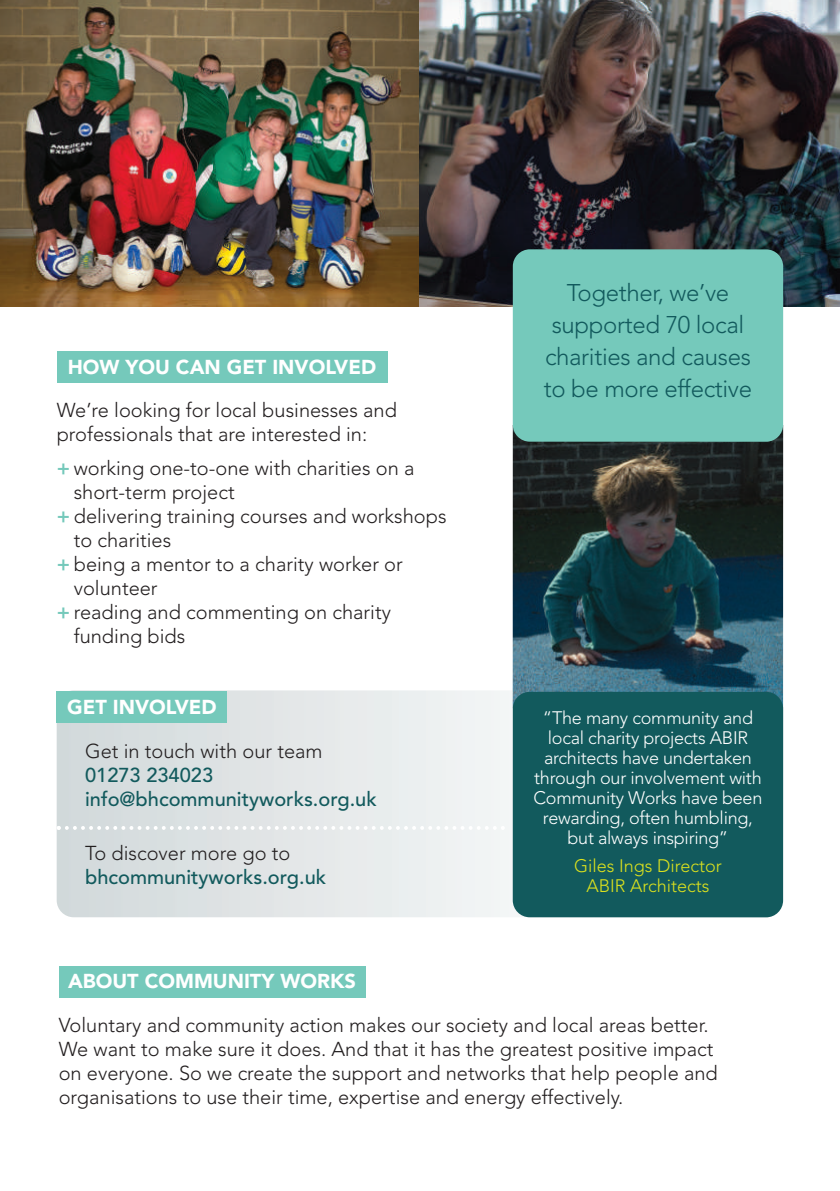
<style>
.page{position:relative;width:840px;height:1191px;background:#fff}
.page>*{position:absolute;margin:0;border:0;box-sizing:border-box;transform-origin:0 0}
.t1{font:300 24px/32px "Avenir";letter-spacing:-.015em;color:#125a5d;text-align:center}
.t2{font:300 20px/24px "Avenir";color:#231f20}
.t3{font:500 20px/24px "Avenir";color:#125a5d}
.t4{font:900 20px "Avenir";color:#fff}
.t5{font:300 18px/20px "Avenir";letter-spacing:-.015em;color:#fff;text-align:center}
.t6{font:300 18px/20px "Avenir";color:#dbe11e;text-align:center}
.s1{font-weight:800;color:#75c9bb}
</style>
<div class="page">
<svg style="left:57px;top:690px;width:571px;height:227px"></svg>
<img style="left:512px;top:429px;width:270px;height:276px">
<img style="left:1px;top:0;width:419px;height:306px">
<img style="left:420px;top:0;width:419px;height:306px">
<div style="left:57px;top:351px;width:330px;height:32px;background:#75c9bb"></div>
<div style="left:59px;top:966px;width:306px;height:31px;background:#75c9bb"></div>
<div style="left:512px;top:249px;width:270px;height:193px;background:#75c9bb;border-radius:17px"></div>
<div style="left:512px;top:692px;width:270px;height:225px;background:#125a5d;border-radius:17px"></div>
<div style="left:57px;top:692px;width:170px;height:31px;background:#75c9bb"></div>
<svg style="left:57px;top:826px;width:447px;height:4px"></svg>
<hr style="left:0;top:0;width:1px;height:306px;background:#125a5d">
<p class="t4" style="left:68px;top:349px;width:310px">HOW YOU CAN GET INVOLVED</p>
<p class="t2" style="left:57px;top:398px;width:341px">We’re looking for local businesses and professionals that are interested in:</p>
<p class="t2" style="left:57px;top:456px;width:359px"><span class="s1">+</span> working one-to-one with charities on a</p>
<p class="t2" style="left:74px;top:480px;width:162px">short-term project</p>
<p class="t2" style="left:57px;top:504px;width:391px"><span class="s1">+</span> delivering training courses and workshops</p>
<p class="t2" style="left:74px;top:528px;width:99px">to charities</p>
<p class="t2" style="left:57px;top:552px;width:347px"><span class="s1">+</span> being a mentor to a charity worker or</p>
<p class="t2" style="left:74px;top:576px;width:85px">volunteer</p>
<p class="t2" style="left:57px;top:600px;width:335px"><span class="s1">+</span> reading and commenting on charity</p>
<p class="t2" style="left:74px;top:624px;width:113px">funding bids</p>
<p class="t4" style="left:67px;top:689px;width:151px">GET INVOLVED</p>
<p class="t2" style="left:85px;top:739px;width:239px">Get in touch with our team</p>
<p class="t3" style="left:85px;top:762px;width:293px">01273 234023 info@bhcommunityworks.org.uk</p>
<p class="t2" style="left:85px;top:841px;width:207px">To discover more go to</p>
<p class="t3" style="left:85px;top:864px;width:242px">bhcommunityworks.org.uk</p>
<p class="t4" style="left:68px;top:964px;width:289px">ABOUT COMMUNITY WORKS</p>
<p class="t1" style="left:543px;top:277px;width:209px">Together, we’ve supported 70 local charities and causes to be more effective</p>
<p class="t5" style="left:533px;top:707px;width:230px">“The many community and local charity projects ABIR architects have undertaken through our involvement with<br>Community Works have been rewarding, often humbling, but always inspiring”</p>
<p class="t6" style="left:573px;top:855px;width:149px">Giles Ings Director<br>ABIR Architects</p>
<p class="t2" style="left:59px;top:1012px;width:660px">Voluntary and community action makes our society and local areas better.<br>We want to make sure it does. And that it has the greatest positive impact on everyone. So we create the support and networks that help people and organisations to use their time, expertise and energy effectively.</p>
</div>
